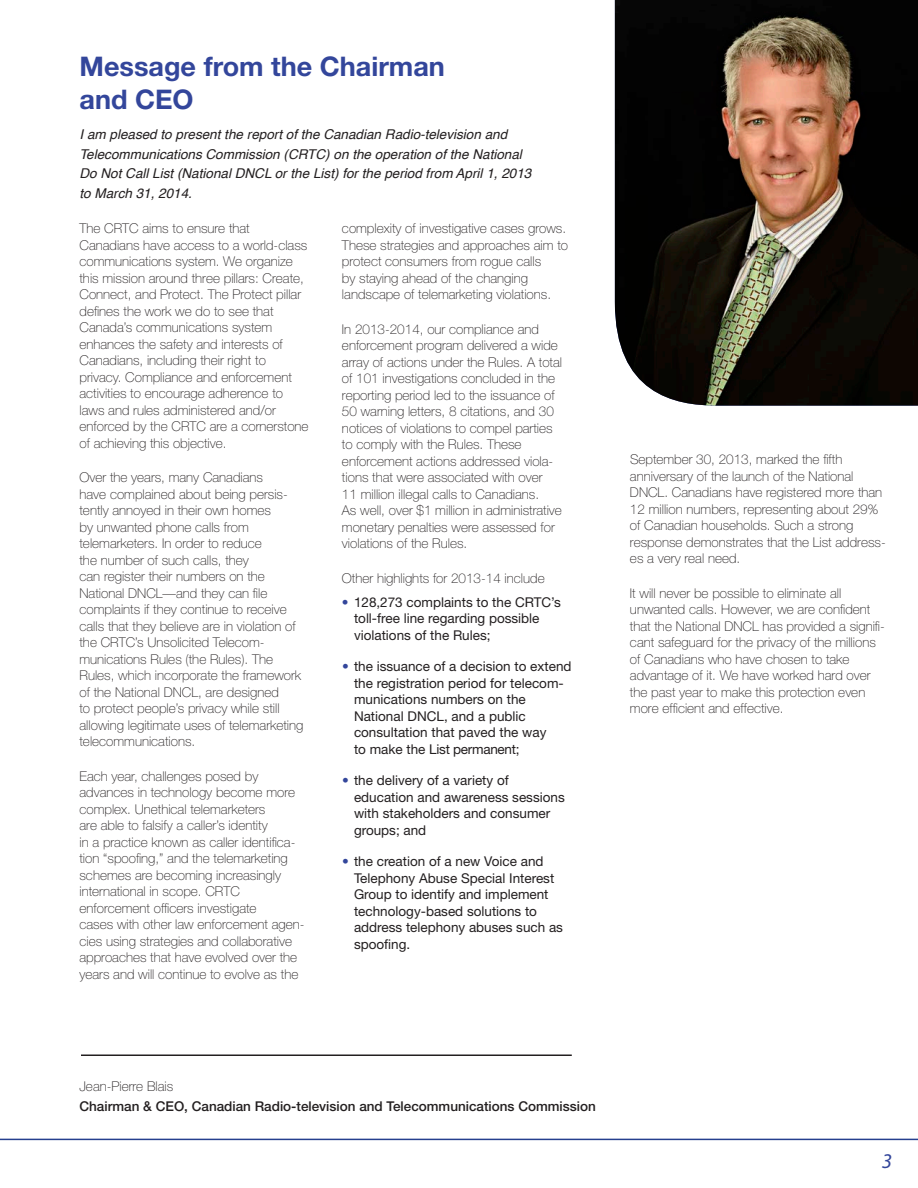
<style>
.page{position:relative;width:918px;height:1188px;background:#fff}
.page>*{position:absolute;margin:0;border:0;box-sizing:border-box;transform-origin:0 0}
.t1{font:700 27px/32.4px "Helvetica Neue";color:#33469b}
.t2{font:italic 21px "Myriad Pro";color:#33469b}
.t3{font:100 13.5px/16.5px "Helvetica Neue";color:#231f20}
.t4{font:13.5px/16.5px "Helvetica Neue";color:#231f20}
.intros{font:italic 13.5px/19.5px "Helvetica";color:#231f20}
.t5{font:500 13.5px/19.5px "Helvetica Neue";color:#231f20}
.s1{color:#33469b}
.s2{font-weight:100}
</style>
<div class="page">
<hr style="left:0;top:1139px;width:918px;height:1px;background:#253f8e">
<hr style="left:81px;top:1054px;width:491px;height:2px;background:#231f20">
<img style="left:615px;top:0;width:303px;height:406px">
<p class="t1" style="left:80px;top:50px;width:367px">Message from the Chairman and CEO</p>
<p class="intros" style="left:80px;top:125px;width:453px">I am pleased to present the report of the Canadian Radio-television and Telecommunications Commission (CRTC) on the operation of the National Do Not Call List (National DNCL or the List) for the period from April 1, 2013 to March 31, 2014.</p>
<p class="t3" style="left:80px;top:220px;width:231px">The CRTC aims to ensure that Canadians have access to a world-class communications system. We organize this mission around three pillars: Create, Connect, and Protect. The Protect pillar defines the work we do to see that Canada’s communications system enhances the safety and interests of Canadians, including their right to privacy. Compliance and enforcement activities to encourage adherence to laws and rules administered and/or enforced by the CRTC are a cornerstone of achieving this objective.</p>
<p class="t3" style="left:80px;top:469px;width:225px">Over the years, many Canadians<br>have complained about being persis&shy;tently annoyed in their own homes<br>by unwanted phone calls from telemarketers. In order to reduce<br>the number of such calls, they<br>can register their numbers on the National DNCL—and they can file complaints if they continue to receive calls that they believe are in violation of the CRTC’s Unsolicited Telecom&shy;munications Rules (the Rules). The Rules, which incorporate the framework of the National DNCL, are designed<br>to protect people’s privacy while still allowing legitimate uses of telemarketing telecommunications.</p>
<p class="t3" style="left:80px;top:768px;width:227px">Each year, challenges posed by advances in technology become more complex. Unethical telemarketers<br>are able to falsify a caller’s identity<br>in a practice known as caller identifica&shy;tion “spoofing,” and the telemarketing schemes are becoming increasingly international in scope. CRTC enforcement officers investigate<br>cases with other law enforcement agen&shy;cies using strategies and collaborative approaches that have evolved over the years and will continue to evolve as the</p>
<p class="t3" style="left:342px;top:220px;width:228px">complexity of investigative cases grows.<br>These strategies and approaches aim to protect consumers from rogue calls<br>by staying ahead of the changing landscape of telemarketing violations.</p>
<p class="t3" style="left:342px;top:321px;width:222px">In 2013-2014, our compliance and enforcement program delivered a wide array of actions under the Rules. A total of 101 investigations concluded in the reporting period led to the issuance of 50 warning letters, 8 citations, and 30 notices of violations to compel parties to comply with the Rules. These enforcement actions addressed viola&shy;tions that were associated with over<br>11 million illegal calls to Canadians.<br>As well, over $1 million in administrative monetary penalties were assessed for violations of the Rules.</p>
<p class="t3" style="left:342px;top:570px;width:204px">Other highlights for 2013-14 include</p>
<p class="t4" style="left:354px;top:594px;width:208px;text-indent:-12px"><span class="s1">•</span> 128,273 complaints to the CRTC’s toll-free line regarding possible violations of the Rules;</p>
<p class="t4" style="left:354px;top:658px;width:219px;text-indent:-12px"><span class="s1">•</span> the issuance of a decision to extend the registration period for telecom&shy;munications numbers on the<br>National DNCL, and a public consultation that paved the way<br>to make the List permanent;</p>
<p class="t4" style="left:354px;top:772px;width:212px;text-indent:-12px"><span class="s1">•</span> the delivery of a variety of education and awareness sessions with stakeholders and consumer groups; and</p>
<p class="t4" style="left:354px;top:853px;width:211px;text-indent:-12px"><span class="s1">•</span> the creation of a new Voice and<br>Telephony Abuse Special Interest<br>Group to identify and implement technology-based solutions to address telephony abuses such as spoofing.</p>
<p class="t3" style="left:630px;top:451px;width:257px">September 30, 2013, marked the fifth anniversary of the launch of the National DNCL. Canadians have registered more than 12 million numbers, representing about 29% of Canadian households. Such a strong response demonstrates that the List address&shy;es a very real need.</p>
<p class="t3" style="left:630px;top:585px;width:256px">It will never be possible to eliminate all unwanted calls. However, we are confident that the National DNCL has provided a signifi&shy;cant safeguard for the privacy of the millions of Canadians who have chosen to take advantage of it. We have worked hard over the past year to make this protection even more efficient and effective.</p>
<p class="t5" style="left:79px;top:1077px;width:518px"><span class="s2">Jean-Pierre Blais<br></span>Chairman &amp; CEO, Canadian Radio-television and Telecommunications Commission</p>
<p class="t2" style="left:882px;top:1148px;width:12px">3</p>
</div>
